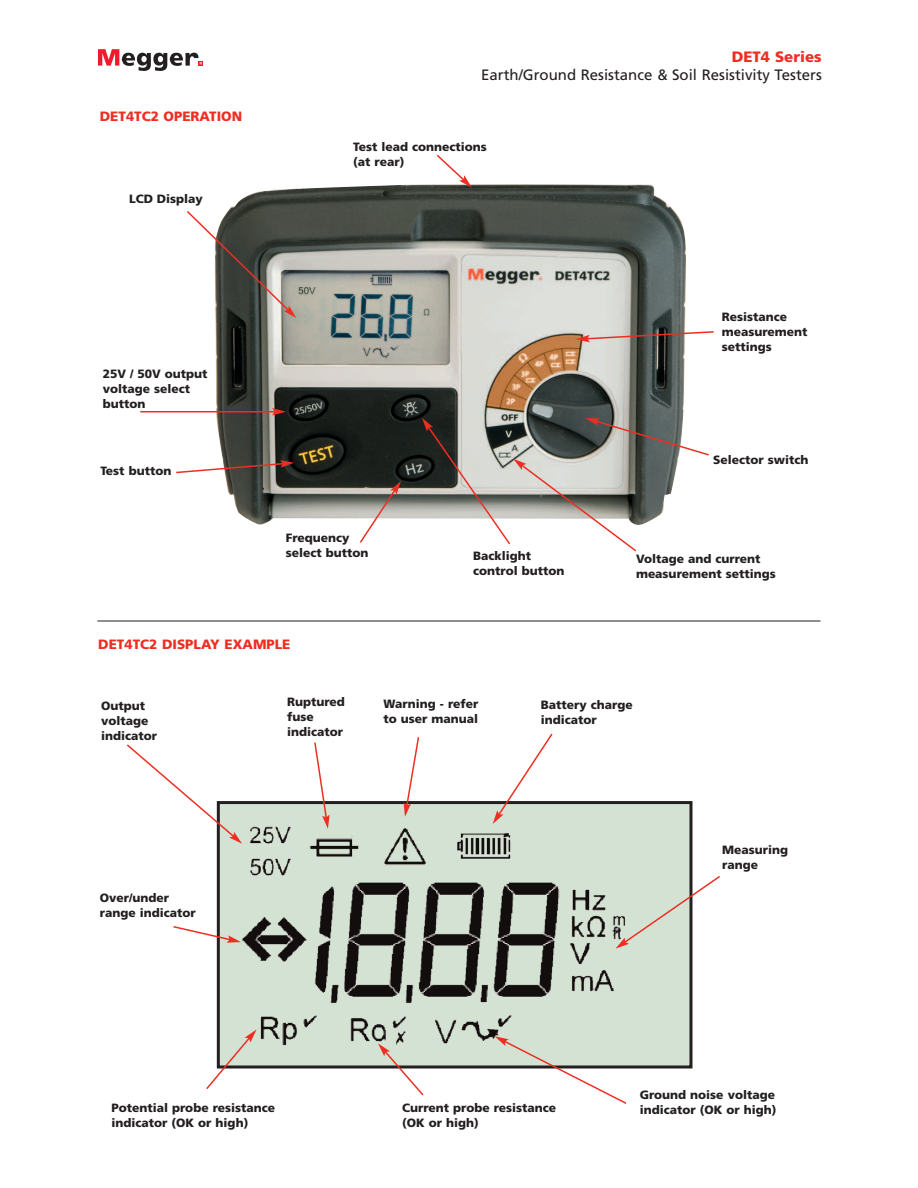
<style>
.page{position:relative;width:918px;height:1188px;background:#fff}
.page>*{position:absolute;margin:0;border:0;box-sizing:border-box;transform-origin:0 0}
.t1{font:15px "Frutiger";color:#231f20}
.t2{font:900 15px "Frutiger";color:#ee2e22}
.t3{font:900 13.5px "Frutiger";color:#ee2e22}
.t4{font:900 12px/15px "Frutiger";color:#231f20}
</style>
<div class="page">
<svg style="left:98px;top:49px;width:105px;height:22px"></svg>
<img style="left:221px;top:805px;width:467px;height:260px">
<div style="left:217px;top:801px;width:475px;height:268px;border:3px solid #231f20"></div>
<img style="left:215px;top:184px;width:471px;height:341px">
<svg style="left:187px;top:209px;width:109px;height:109px"></svg>
<hr style="left:140px;top:411px;width:135px;height:1px;background:#ee2e22">
<svg style="left:272px;top:408px;width:14px;height:7px"></svg>
<svg style="left:435px;top:154px;width:37px;height:34px"></svg>
<svg style="left:176px;top:460px;width:118px;height:14px"></svg>
<svg style="left:358px;top:481px;width:43px;height:62px"></svg>
<svg style="left:422px;top:418px;width:287px;height:134px"></svg>
<svg style="left:576px;top:330px;width:138px;height:12px"></svg>
<svg style="left:493px;top:733px;width:61px;height:91px"></svg>
<svg style="left:206px;top:1029px;width:51px;height:60px"></svg>
<svg style="left:404px;top:737px;width:16px;height:80px"></svg>
<svg style="left:616px;top:874px;width:104px;height:75px"></svg>
<svg style="left:495px;top:1036px;width:133px;height:68px"></svg>
<svg style="left:173px;top:925px;width:68px;height:18px"></svg>
<svg style="left:127px;top:744px;width:115px;height:100px"></svg>
<svg style="left:313px;top:742px;width:17px;height:87px"></svg>
<hr style="left:97px;top:621px;width:724px;height:1px;background:#231f20">
<svg style="left:378px;top:1043px;width:47px;height:53px"></svg>
<p class="t3" style="left:100px;top:110px;width:144px">DET4TC2 OPERATION</p>
<p class="t4" style="left:129px;top:193px;width:75px">LCD Display</p>
<p class="t4" style="left:103px;top:367px;width:106px">25V / 50V output voltage select button</p>
<p class="t4" style="left:101px;top:464px;width:72px">Test button</p>
<p class="t2" style="left:732px;top:50px;width:92px">DET4 Series</p>
<p class="t1" style="left:481px;top:69px;width:342px">Earth/Ground Resistance &amp; Soil Resistivity Testers</p>
<p class="t4" style="left:353px;top:140px;width:135px">Test lead connections (at rear)</p>
<p class="t4" style="left:722px;top:311px;width:87px">Resistance measurement settings</p>
<p class="t4" style="left:713px;top:454px;width:97px">Selector switch</p>
<p class="t4" style="left:286px;top:531px;width:84px">Frequency select button</p>
<p class="t4" style="left:473px;top:549px;width:93px">Backlight control button</p>
<p class="t4" style="left:636px;top:552px;width:141px">Voltage and current measurement settings</p>
<p class="t3" style="left:98px;top:639px;width:194px">DET4TC2 DISPLAY EXAMPLE</p>
<p class="t4" style="left:101px;top:699px;width:58px">Output voltage indicator</p>
<p class="t4" style="left:287px;top:695px;width:59px">Ruptured fuse indicator</p>
<p class="t4" style="left:383px;top:697px;width:96px">Warning - refer to user manual</p>
<p class="t4" style="left:100px;top:891px;width:98px">Over/under range indicator</p>
<p class="t4" style="left:541px;top:698px;width:94px">Battery charge indicator</p>
<p class="t4" style="left:722px;top:844px;width:68px">Measuring range</p>
<p class="t4" style="left:111px;top:1101px;width:165px">Potential probe resistance indicator (OK or high)</p>
<p class="t4" style="left:402px;top:1101px;width:156px">Current probe resistance (OK or high)</p>
<p class="t4" style="left:640px;top:1089px;width:138px">Ground noise voltage indicator (OK or high)</p>
</div>
